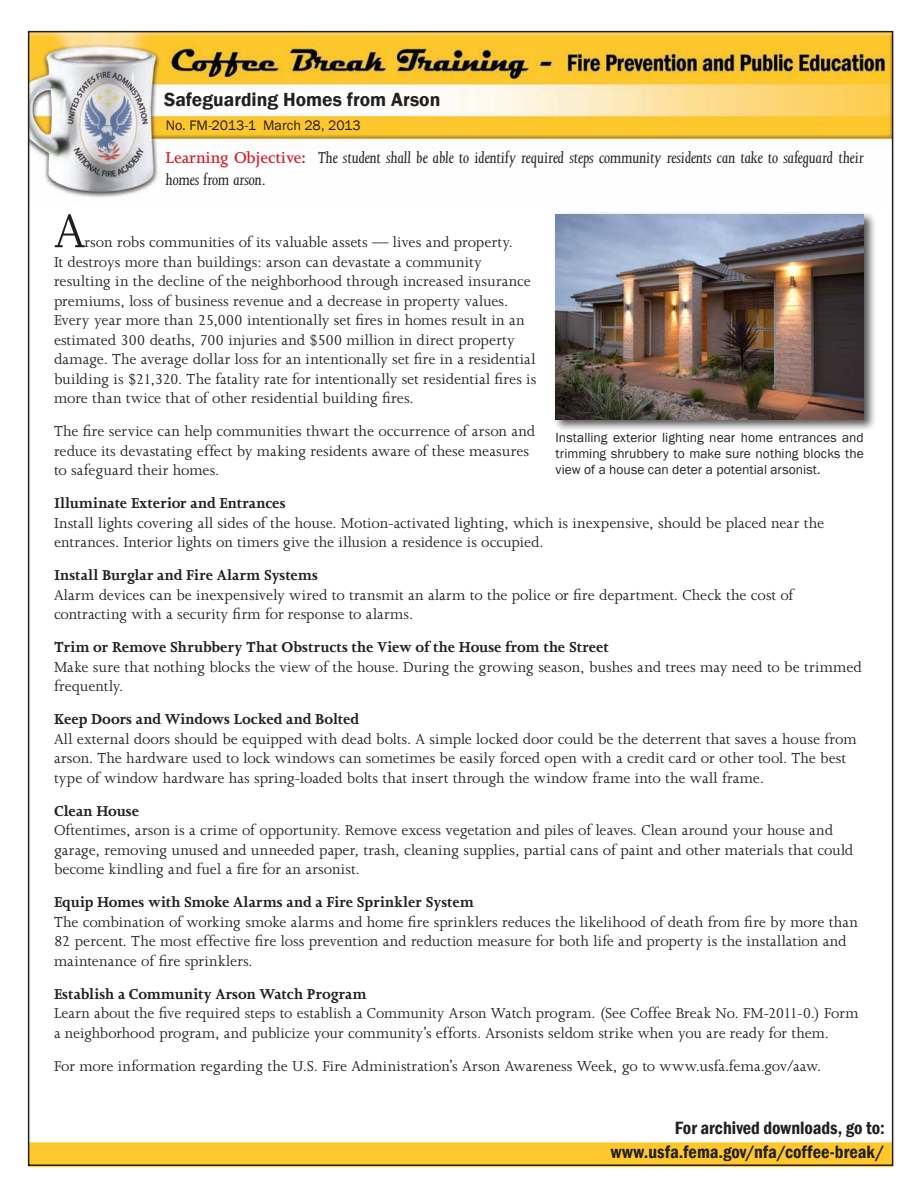
<style>
.page{position:relative;width:918px;height:1188px;background:#fff}
.page>*{position:absolute;margin:0;border:0;box-sizing:border-box;transform-origin:0 0}
.t1{font:54px "Joanna MT Std";color:#231f20}
.Topic_-_18pt{font:600 19.5px "Franklin Gothic";color:#231f20}
.t2{font:600 condensed 18.3px "Franklin Gothic";color:#231f20}
.Body_text_14pt{font:italic 18px "Joanna MT Std";letter-spacing:-.01em;color:#231f20}
.t3{font:16.5px/19.5px "Joanna MT Std";color:#231f20}
.t4{font:700 16.5px "Joanna MT Std";color:#231f20}
.t5{font:14.1px "Franklin Gothic";color:#231f20}
.t6{font:13.5px/16.2px "Franklin Gothic";letter-spacing:.005em;color:#231f20;text-align:justify}
.s1{font-weight:600;font-style:normal;color:#d1232a}
</style>
<div class="page">
<img style="left:31px;top:34px;width:859px;height:163px">
<div style="left:31px;top:1142px;width:859px;height:21px;background:#fec82d"></div>
<div style="left:553px;top:212px;width:323px;height:219px;background:#231f20;opacity:.75"></div>
<img style="left:556px;top:214px;width:308px;height:205px">
<p class="Topic_-_18pt" style="left:164px;top:87px;width:278px">Safeguarding Homes from Arson</p>
<p class="t5" style="left:166px;top:117px;width:197px">No. FM-2013-1 March 28, 2013</p>
<p class="Body_text_14pt" style="left:166px;top:148px;width:700px"><span class="s1">Learning Objective:</span> The student shall be able to identify required steps community residents can take to safeguard their</p>
<p class="Body_text_14pt" style="left:166px;top:170px;width:102px">homes from arson.</p>
<p class="t1" style="left:54px;top:202px;width:33px">A</p>
<p class="t3" style="left:54px;top:233px;width:484px;text-indent:31px">rson robs communities of its valuable assets — lives and property.<br>It destroys more than buildings: arson can devastate a community resulting in the decline of the neighborhood through increased insurance premiums, loss of business revenue and a decrease in property values.<br>Every year more than 25,000 intentionally set fires in homes result in an estimated 300 deaths, 700 injuries and $500 million in direct property damage. The average dollar loss for an intentionally set fire in a residential building is $21,320. The fatality rate for intentionally set residential fires is more than twice that of other residential building fires.</p>
<p class="t3" style="left:54px;top:422px;width:483px">The fire service can help communities thwart the occurrence of arson and reduce its devastating effect by making residents aware of these measures to safeguard their homes.</p>
<p class="t4" style="left:54px;top:494px;width:233px">Illuminate Exterior and Entrances</p>
<p class="t3" style="left:54px;top:513px;width:772px">Install lights covering all sides of the house. Motion-activated lighting, which is inexpensive, should be placed near the entrances. Interior lights on timers give the illusion a residence is occupied.</p>
<p class="t4" style="left:54px;top:566px;width:265px">Install Burglar and Fire Alarm Systems</p>
<p class="t3" style="left:54px;top:585px;width:741px">Alarm devices can be inexpensively wired to transmit an alarm to the police or fire department. Check the cost of contracting with a security firm for response to alarms.</p>
<p class="t4" style="left:54px;top:638px;width:556px">Trim or Remove Shrubbery That Obstructs the View of the House from the Street</p>
<p class="t3" style="left:54px;top:657px;width:809px">Make sure that nothing blocks the view of the house. During the growing season, bushes and trees may need to be trimmed frequently.</p>
<p class="t4" style="left:54px;top:710px;width:307px">Keep Doors and Windows Locked and Bolted</p>
<p class="t3" style="left:54px;top:729px;width:804px">All external doors should be equipped with dead bolts. A simple locked door could be the deterrent that saves a house from arson. The hardware used to lock windows can sometimes be easily forced open with a credit card or other tool. The best type of window hardware has spring-loaded bolts that insert through the window frame into the wall frame.</p>
<p class="t4" style="left:54px;top:802px;width:87px">Clean House</p>
<p class="t3" style="left:54px;top:821px;width:801px">Oftentimes, arson is a crime of opportunity. Remove excess vegetation and piles of leaves. Clean around your house and garage, removing unused and unneeded paper, trash, cleaning supplies, partial cans of paint and other materials that could become kindling and fuel a fire for an arsonist.</p>
<p class="t4" style="left:54px;top:893px;width:421px">Equip Homes with Smoke Alarms and a Fire Sprinkler System</p>
<p class="t3" style="left:54px;top:912px;width:806px">The combination of working smoke alarms and home fire sprinklers reduces the likelihood of death from fire by more than<br>82 percent. The most effective fire loss prevention and reduction measure for both life and property is the installation and maintenance of fire sprinklers.</p>
<p class="t4" style="left:54px;top:985px;width:314px">Establish a Community Arson Watch Program</p>
<p class="t3" style="left:54px;top:1004px;width:806px">Learn about the five required steps to establish a Community Arson Watch program. (See Coffee Break No. FM-2011-0.) Form a neighborhood program, and publicize your community’s efforts. Arsonists seldom strike when you are ready for them.</p>
<p class="t3" style="left:54px;top:1056px;width:769px">For more information regarding the U.S. Fire Administration’s Arson Awareness Week, go to www.usfa.fema.gov/aaw.</p>
<p class="t6" style="left:556px;top:429px;width:310px">Installing exterior lighting near home entrances and trimming shrubbery to make sure nothing blocks the view of a house can deter a potential arsonist.</p>
<p class="t2" style="left:675px;top:1115px;width:211px">For archived downloads, go to:</p>
<p class="t2" style="left:611px;top:1139px;width:275px">www.usfa.fema.gov/nfa/coffee-break/</p>
</div>
